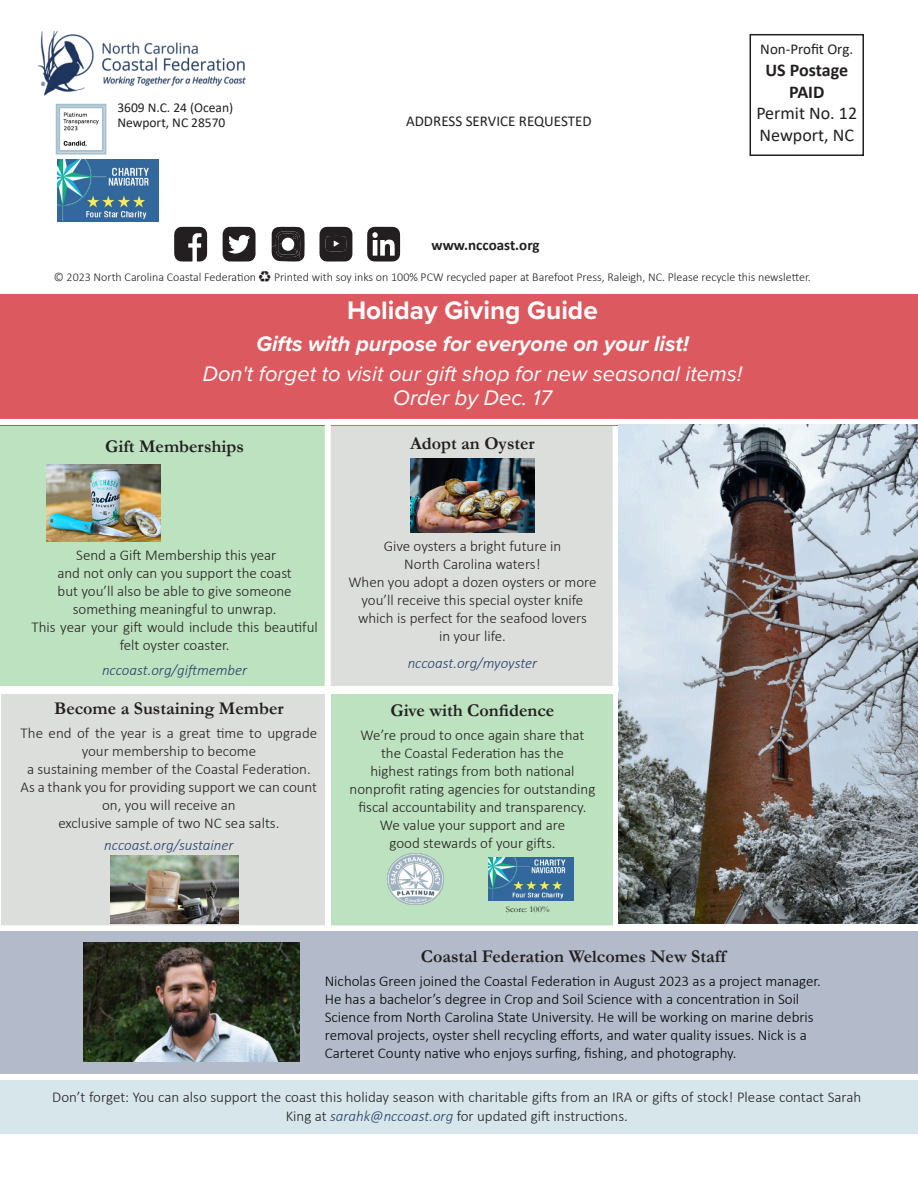
<style>
.page{position:relative;width:918px;height:1188px;background:#fff}
.page>*{position:absolute;margin:0;border:0;box-sizing:border-box;transform-origin:0 0}
.t1{font:700 26.25px "Proxima Nova";color:#fff}
.t2{font:italic 21.9px "Proxima Nova";color:#fff}
.t3{font:italic 700 21.9px "Proxima Nova";color:#fff}
.t4{font:700 18px "Garamond";color:#231f20}
.t5{font:18px "Calibri";color:#231f20}
.t6{font:700 18px/21.6px "Calibri";letter-spacing:-.005em;color:#231f20;text-align:center}
.t7{font:300 15px/18px "Calibri";color:#231f20;text-align:center}
.t8{font:300 15px/18px "Calibri";color:#000}
.t9{font:italic 300 15px "Calibri";color:#263f6a}
.t10{font:15px "Calibri";color:#231f20}
.t11{font:700 15px "Calibri";color:#231f20}
.t12{font:13.5px/15px "Calibri";color:#231f20}
.t13{font:300 12px "Calibri";color:#231f20}
.t14{font:9px "Garamond";color:#231f20}
.s1{font-family:"Koz Min Pr 6 N";font-weight:400}
.s2{font-style:italic;color:#263f6a}
</style>
<div class="page">
<div style="left:0;top:425px;width:325px;height:264px;background:#bce2bf"></div>
<div style="left:0;top:294px;width:918px;height:132px;background:#dc5a5f"></div>
<div style="left:0;top:1080px;width:918px;height:54px;background:#d6e6eb"></div>
<div style="left:329px;top:425px;width:287px;height:264px;background:#dcdedb"></div>
<img style="left:37px;top:32px;width:209px;height:64px">
<img style="left:57px;top:159px;width:102px;height:63px">
<div style="left:750px;top:34px;width:114px;height:122px;border:2px solid #231f20"></div>
<svg style="left:174px;top:227px;width:33px;height:35px"></svg>
<svg style="left:223px;top:227px;width:33px;height:35px"></svg>
<svg style="left:319px;top:227px;width:33px;height:35px"></svg>
<svg style="left:367px;top:227px;width:33px;height:35px"></svg>
<svg style="left:271px;top:227px;width:34px;height:35px"></svg>
<div style="left:325px;top:424px;width:6px;height:509px;background:#fff"></div>
<img style="left:55px;top:103px;width:52px;height:52px">
<div style="left:0;top:419px;width:918px;height:6px;background:#fff"></div>
<img style="left:46px;top:464px;width:115px;height:77px">
<img style="left:411px;top:458px;width:123px;height:74px">
<div style="left:613px;top:426px;width:6px;height:497px;background:#fff"></div>
<img style="left:619px;top:424px;width:299px;height:499px">
<div style="left:2px;top:694px;width:323px;height:234px;background:#dcdedb"></div>
<div style="left:0;top:686px;width:619px;height:6px;background:#fff"></div>
<div style="left:332px;top:694px;width:281px;height:234px;background:#bce2bf"></div>
<img style="left:387px;top:854px;width:56px;height:50px">
<img style="left:489px;top:858px;width:84px;height:42px">
<div style="left:0;top:925px;width:918px;height:6px;background:#fff"></div>
<div style="left:0;top:931px;width:918px;height:143px;background:#b3bbca"></div>
<img style="left:83px;top:942px;width:216px;height:120px">
<img style="left:111px;top:855px;width:127px;height:68px">
<p class="t12" style="left:117px;top:100px;width:117px">3609 N.C. 24 (Ocean)<br>Newport, NC 28570</p>
<p class="t10" style="left:406px;top:110px;width:187px">ADDRESS SERVICE REQUESTED</p>
<p class="t10" style="left:760px;top:39px;width:94px">Non-Profit Org.</p>
<p class="t6" style="left:765px;top:59px;width:84px">US Postage<br>PAID</p>
<p class="t5" style="left:756px;top:101px;width:102px">Permit No. 12</p>
<p class="t5" style="left:760px;top:122px;width:96px">Newport, NC</p>
<p class="t11" style="left:431px;top:235px;width:110px">www.nccoast.org</p>
<p class="t13" style="left:54px;top:269px;width:758px">© 2023 North Carolina Coastal Federation <span class="s1">♻</span> Printed with soy inks on 100% PCW recycled paper at Barefoot Press, Raleigh, NC. Please recycle this newsletter.</p>
<p class="t1" style="left:347px;top:290px;width:252px">Holiday Giving Guide</p>
<p class="t3" style="left:256px;top:327px;width:434px">Gifts with purpose for everyone on your list!</p>
<p class="t2" style="left:203px;top:357px;width:541px">Don't forget to visit our gift shop for new seasonal items!</p>
<p class="t2" style="left:393px;top:381px;width:160px">Order by Dec. 17</p>
<p class="t4" style="left:105px;top:434px;width:140px">Gift Memberships</p>
<p class="t4" style="left:410px;top:431px;width:126px">Adopt an Oyster</p>
<p class="t7" style="left:76px;top:546px;width:202px">Send a Gift Membership this year</p>
<p class="t7" style="left:57px;top:564px;width:236px">and not only can you support the coast</p>
<p class="t7" style="left:58px;top:582px;width:236px">but you’ll also be able to give someone</p>
<p class="t7" style="left:73px;top:600px;width:205px">something meaningful to unwrap.</p>
<p class="t7" style="left:31px;top:618px;width:288px">This year your gift would include this beautiful felt oyster coaster.</p>
<p class="t9" style="left:102px;top:661px;width:147px">nccoast.org/giftmember</p>
<p class="t4" style="left:54px;top:696px;width:231px">Become a Sustaining Member</p>
<p class="t7" style="left:21px;top:724px;width:298px">The end of the year is a great time to upgrade your membership to become</p>
<p class="t7" style="left:27px;top:760px;width:285px">a sustaining member of the Coastal Federation.</p>
<p class="t7" style="left:21px;top:778px;width:298px">As a thank you for providing support we can count on, you will receive an</p>
<p class="t7" style="left:58px;top:814px;width:223px">exclusive sample of two NC sea salts.</p>
<p class="t9" style="left:104px;top:836px;width:131px">nccoast.org/sustainer</p>
<p class="t7" style="left:384px;top:537px;width:179px">Give oysters a bright future in</p>
<p class="t7" style="left:404px;top:555px;width:138px">North Carolina waters!</p>
<p class="t7" style="left:348px;top:573px;width:250px">When you adopt a dozen oysters or more</p>
<p class="t7" style="left:362px;top:591px;width:223px">you’ll receive this special oyster knife</p>
<p class="t7" style="left:358px;top:609px;width:230px">which is perfect for the seafood lovers</p>
<p class="t7" style="left:439px;top:627px;width:68px">in your life.</p>
<p class="t9" style="left:408px;top:654px;width:131px">nccoast.org/myoyster</p>
<p class="t4" style="left:391px;top:698px;width:165px">Give with Confidence</p>
<p class="t7" style="left:361px;top:725px;width:225px">We’re proud to once again share that</p>
<p class="t7" style="left:381px;top:743px;width:184px">the Coastal Federation has the</p>
<p class="t7" style="left:370px;top:761px;width:206px">highest ratings from both national</p>
<p class="t7" style="left:350px;top:779px;width:247px">nonprofit rating agencies for outstanding</p>
<p class="t7" style="left:358px;top:797px;width:230px">fiscal accountability and transparency.</p>
<p class="t7" style="left:380px;top:815px;width:187px">We value your support and are</p>
<p class="t7" style="left:389px;top:833px;width:168px">good stewards of your gifts.</p>
<p class="t14" style="left:506px;top:903px;width:45px">Score: 100%</p>
<p class="t4" style="left:421px;top:944px;width:307px">Coastal Federation Welcomes New Staff</p>
<p class="t8" style="left:325px;top:972px;width:497px">Nicholas Green joined the Coastal Federation in August 2023 as a project manager.<br>He has a bachelor’s degree in Crop and Soil Science with a concentration in Soil Science from North Carolina State University. He will be working on marine debris removal projects, oyster shell recycling efforts, and water quality issues. Nick is a Carteret County native who enjoys surfing, fishing, and photography.</p>
<p class="t7" style="left:52px;top:1087px;width:811px;line-height:19.5px">Don’t forget: You can also support the coast this holiday season with charitable gifts from an IRA or gifts of stock! Please contact Sarah<br>King at <span class="s2">sarahk@nccoast.org</span> for updated gift instructions.</p>
</div>
